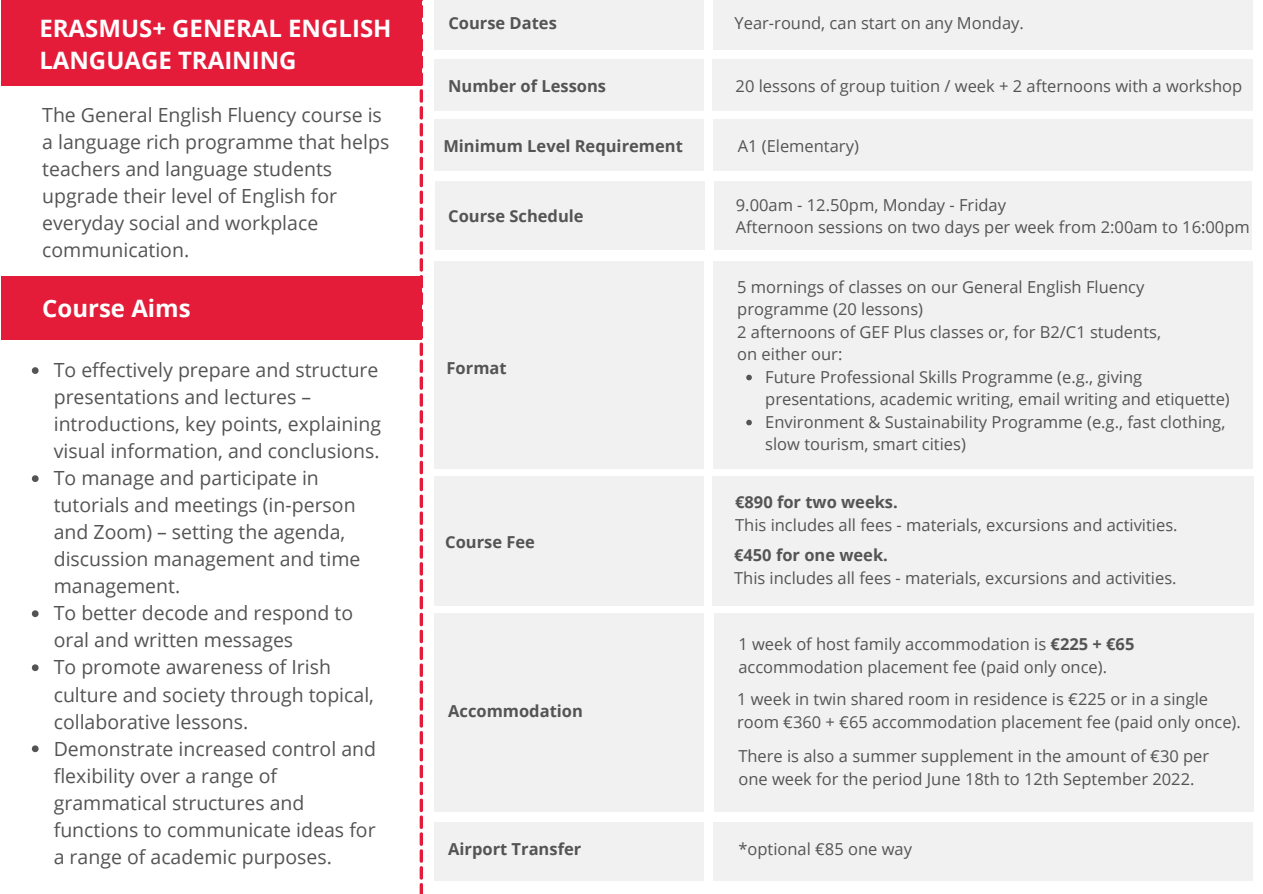
<style>
.page{position:relative;width:1263px;height:894px;background:#fff}
.page>*{position:absolute;margin:0;border:0;box-sizing:border-box;transform-origin:0 0}
.t1{font:700 24px/32.5px "Open Sans";color:#fff}
.t2{font:19.5px/27px "Open Sans";color:#545454}
.t3{font:16.5px/22.5px "Open Sans";color:#545454}
.t4{font:700 16.5px "Open Sans";color:#545454}
.s1{font-weight:700}
</style>
<div class="page">
<div style="left:434px;top:0;width:270px;height:49px;background:#f1f1f1"></div>
<div style="left:713px;top:0;width:315px;height:49px;background:#f1f1f1"></div>
<div style="left:980px;top:0;width:272px;height:49px;background:#f1f1f1"></div>
<div style="left:434px;top:59px;width:270px;height:52px;background:#f1f1f1"></div>
<div style="left:713px;top:59px;width:302px;height:52px;background:#f1f1f1"></div>
<div style="left:980px;top:59px;width:272px;height:52px;background:#f1f1f1"></div>
<div style="left:435px;top:181px;width:270px;height:68px;background:#f1f1f1"></div>
<div style="left:714px;top:181px;width:537px;height:68px;background:#f1f1f1"></div>
<div style="left:434px;top:261px;width:270px;height:207px;background:#f1f1f1"></div>
<div style="left:713px;top:261px;width:540px;height:207px;background:#f1f1f1"></div>
<div style="left:712px;top:476px;width:541px;height:129px;background:#f1f1f1"></div>
<div style="left:434px;top:476px;width:270px;height:129px;background:#f1f1f1"></div>
<div style="left:434px;top:613px;width:270px;height:198px;background:#f1f1f1"></div>
<div style="left:714px;top:613px;width:539px;height:198px;background:#f1f1f1"></div>
<svg style="left:420px;top:0;width:3px;height:893px"></svg>
<div style="left:1px;top:276px;width:420px;height:63px;background:#e41c39"></div>
<div style="left:1px;top:0;width:420px;height:85px;background:#e41c39"></div>
<svg style="left:32px;top:367px;width:7px;height:7px"></svg>
<svg style="left:32px;top:475px;width:7px;height:7px"></svg>
<svg style="left:32px;top:610px;width:7px;height:7px"></svg>
<svg style="left:32px;top:664px;width:7px;height:7px"></svg>
<svg style="left:32px;top:745px;width:7px;height:7px"></svg>
<svg style="left:746px;top:374px;width:6px;height:6px"></svg>
<svg style="left:746px;top:419px;width:6px;height:6px"></svg>
<div style="left:434px;top:822px;width:270px;height:58px;background:#f1f1f1"></div>
<div style="left:713px;top:822px;width:540px;height:58px;background:#f1f1f1"></div>
<div style="left:434px;top:119px;width:270px;height:52px;background:#f1f1f1"></div>
<div style="left:713px;top:119px;width:540px;height:51px;background:#f1f1f1"></div>
<h1 class="t1" style="left:39px;top:11px;width:354px">ERASMUS+ GENERAL ENGLISH<br>LANGUAGE TRAINING</h1>
<p class="t2" style="left:42px;top:101px;width:349px">The General English Fluency course is a language rich programme that helps teachers and language students upgrade their level of English for everyday social and workplace communication.</p>
<h1 class="t1" style="left:42px;top:291px;width:150px">Course Aims</h1>
<p class="t2" style="left:54px;top:356px;width:329px">To effectively prepare and structure presentations and lectures – introductions, key points, explaining visual information, and conclusions.<br>To manage and participate in tutorials and meetings (in-person and Zoom) – setting the agenda, discussion management and time management.<br>To better decode and respond to oral and written messages<br>To promote awareness of Irish culture and society through topical, collaborative lessons.<br>Demonstrate increased control and flexibility over a range of grammatical structures and functions to communicate ideas for a range of academic purposes.</p>
<p class="t4" style="left:448px;top:12px;width:110px">Course Dates</p>
<p class="t3" style="left:735px;top:12px;width:291px">Year-round, can start on any Monday.</p>
<p class="t4" style="left:448px;top:74px;width:159px">Number of Lessons</p>
<p class="t3" style="left:736px;top:75px;width:508px">20 lessons of group tuition / week + 2 afternoons with a workshop</p>
<p class="t4" style="left:443px;top:134px;width:241px">Minimum Level Requirement</p>
<p class="t3" style="left:738px;top:134px;width:123px">A1 (Elementary)</p>
<p class="t4" style="left:448px;top:204px;width:137px">Course Schedule</p>
<p class="t3" style="left:736px;top:193px;width:515px">9.00am - 12.50pm, Monday - Friday<br>Afternoon sessions on two days per week from 2:00am to 16:00pm</p>
<p class="t4" style="left:447px;top:356px;width:62px">Format</p>
<p class="t4" style="left:445px;top:530px;width:91px">Course Fee</p>
<p class="t4" style="left:448px;top:698px;width:136px">Accommodation</p>
<p class="t3" style="left:737px;top:275px;width:425px">5 mornings of classes on our General English Fluency programme (20 lessons)<br>2 afternoons of GEF Plus classes or, for B2/C1 students, on either our:</p>
<p class="t3" style="left:765px;top:365px;width:466px">Future Professional Skills Programme (e.g., giving presentations, academic writing, email writing and etiquette)<br>Environment &amp; Sustainability Programme (e.g., fast clothing, slow tourism, smart cities)</p>
<p class="t4" style="left:735px;top:490px;width:164px">€890 for two weeks.</p>
<p class="t3" style="left:735px;top:513px;width:444px">This includes all fees - materials, excursions and activities.</p>
<p class="t4" style="left:734px;top:543px;width:155px">€450 for one week.</p>
<p class="t3" style="left:734px;top:565px;width:444px">This includes all fees - materials, excursions and activities.</p>
<p class="t3" style="left:738px;top:632px;width:398px">1 week of host family accommodation is <span class="s1">€225 + €65 </span>accommodation placement fee (paid only once).</p>
<p class="t3" style="left:737px;top:687px;width:505px">1 week in twin shared room in residence is €225 or in a single room €360 + €65 accommodation placement fee (paid only once).</p>
<p class="t3" style="left:738px;top:744px;width:472px">There is also a summer supplement in the amount of €30 per one week for the period June 18th to 12th September 2022.</p>
<p class="t4" style="left:448px;top:837px;width:135px">Airport Transfer</p>
<p class="t3" style="left:738px;top:837px;width:175px">*optional €85 one way</p>
</div>
